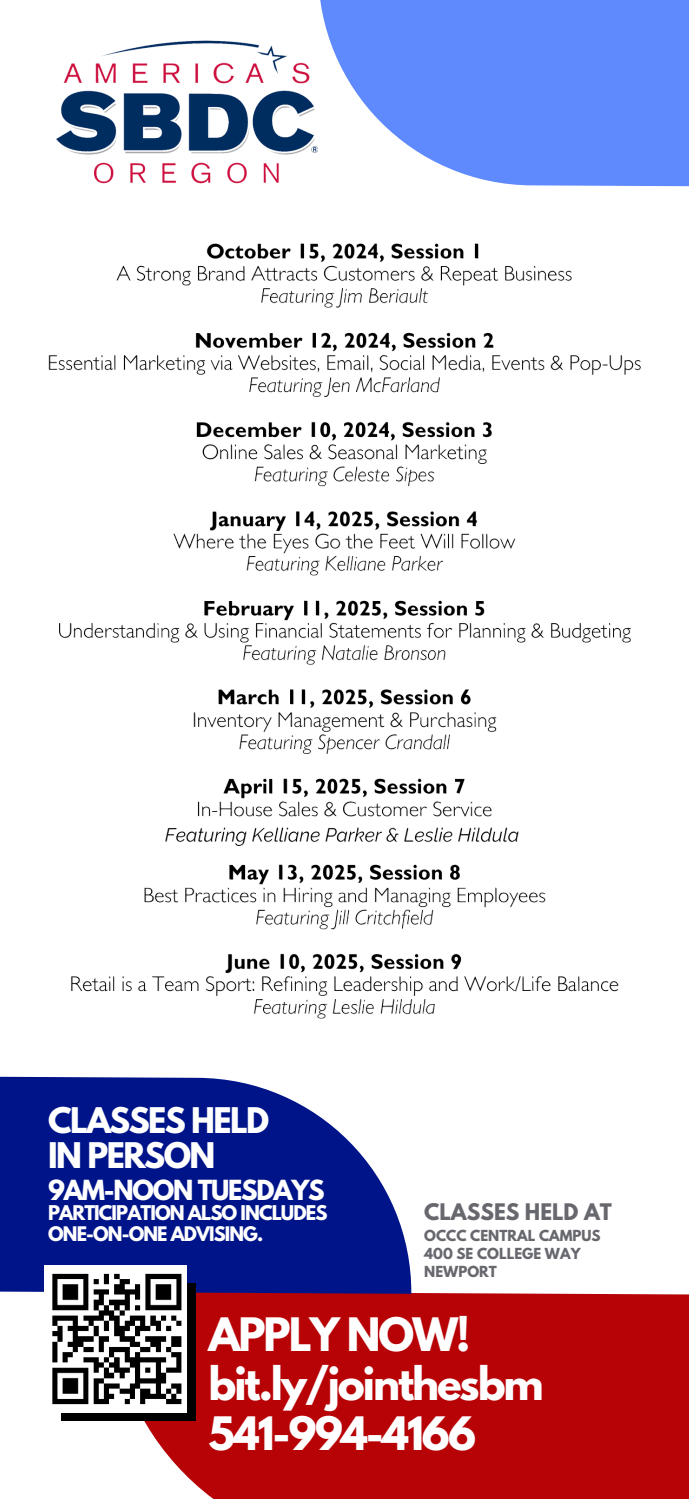
<style>
.page{position:relative;width:689px;height:1499px;background:#fff}
.page>*{position:absolute;margin:0;border:0;box-sizing:border-box;transform-origin:0 0}
.t1{font:700 40.73px/49.7px "League Spartan";letter-spacing:-.05em;color:#fff}
.t2{font:700 31.28px/35.6px "League Spartan";letter-spacing:-.05em;color:#fff}
.t3{font:700 24.53px "League Spartan";letter-spacing:-.05em;color:#fff}
.t4{font:700 20.25px "League Spartan";color:#67686e}
.t5{font:700 18px "League Spartan";letter-spacing:-.05em;color:#fff}
.t6{font:700 17.78px "League Spartan";letter-spacing:-.05em;color:#fff}
.t7{font:700 13.5px "League Spartan";color:#67686e}
</style>
<div class="page">
<img style="left:57px;top:40px;width:260px;height:144px">
<div style="left:110px;top:1293px;width:578px;height:205px;background:#b70206"></div>
<svg style="left:0;top:1076px;width:412px;height:217px;background:#203197"></svg>
<img style="left:48px;top:243px;width:593px;height:776px">
<div style="left:61px;top:1283px;width:134px;height:137px;background:#000"></div>
<img style="left:45px;top:1265px;width:142px;height:147px">
<svg style="left:317px;top:0;width:371px;height:187px;fill:#5e8afd"></svg>
<p class="t2" style="left:48px;top:1106px;width:223px">CLASSES HELD<br>IN PERSON</p>
<p class="t3" style="left:48px;top:1177px;width:278px">9AM-NOON TUESDAYS</p>
<p class="t5" style="left:48px;top:1204px;width:281px">PARTICIPATION ALSO INCLUDES</p>
<p class="t6" style="left:48px;top:1225px;width:216px">ONE-ON-ONE ADVISING.</p>
<h3 class="t4" style="left:424px;top:1201px;width:189px">CLASSES HELD AT</h3>
<p class="t7" style="left:424px;top:1228px;width:178px">OCCC CENTRAL CAMPUS</p>
<p class="t7" style="left:424px;top:1246px;width:158px">400 SE COLLEGE WAY</p>
<p class="t7" style="left:424px;top:1264px;width:74px">NEWPORT</p>
<h1 class="t1" style="left:208px;top:1314px;width:337px">APPLY NOW! bit.ly/jointhesbm<br>541-994-4166</h1>
</div>
